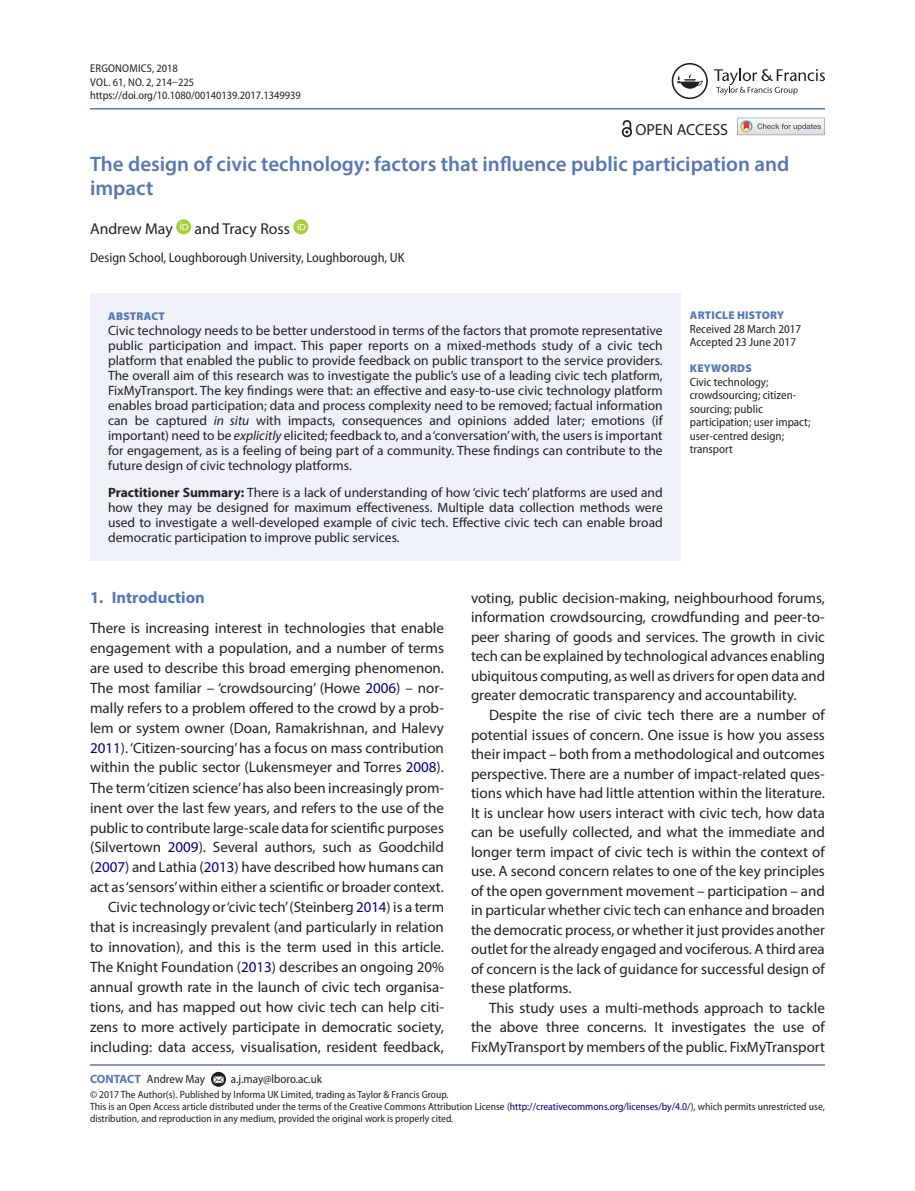
<style>
.page{position:relative;width:915px;height:1191px;background:#fff}
.page>*{position:absolute;margin:0;border:0;box-sizing:border-box;transform-origin:0 0}
.t1{font:600 21px/24px "Myriad Pro";color:#5477b3}
.t2{font:700 16.5px "Myriad Pro";color:#5477b3}
.t3{font:16.05px "Myriad Pro";color:#231f20}
.t4{font:15.75px "Myriad Pro";color:#231f20}
.t5{font:15px/20px "Myriad Pro";color:#231f20;text-align:justify}
.t6{font:13.5px/15px "Myriad Pro";color:#231f20;text-align:justify}
.t7{font:semi-condensed 13.5px "Myriad Pro";color:#231f20}
.t8{font:semi-condensed 12px/13.5px "Myriad Pro";color:#231f20}
.t9{font:semi-condensed 11.25px/13.5px "Myriad Pro";color:#231f20}
.t10{font:900 11.25px "Myriad Pro";letter-spacing:.02em;color:#5477b3}
.t11{font:semi-condensed 10.5px/12px "Myriad Pro";color:#231f20}
.s1{font-style:italic}
.s2{font-weight:700}
.s3{color:#000080}
.s4{font-weight:700;font-stretch:normal;color:#5477b3}
</style>
<div class="page">
<hr style="left:90px;top:108px;width:734px;height:2px;background:#5477b3">
<div style="left:90px;top:293px;width:590px;height:195px;background:#eef1f7"></div>
<div style="left:90px;top:455px;width:590px;height:105px;background:#eef1f7"></div>
<svg style="left:176px;top:219px;width:15px;height:15px"></svg>
<svg style="left:180px;top:222px;width:8px;height:8px"></svg>
<svg style="left:293px;top:219px;width:15px;height:15px"></svg>
<svg style="left:297px;top:222px;width:8px;height:8px"></svg>
<hr style="left:90px;top:1064px;width:734px;height:1px;background:#5477b3">
<svg style="left:211px;top:1071px;width:15px;height:15px"></svg>
<svg style="left:213px;top:1076px;width:10px;height:6px"></svg>
<svg style="left:713px;top:69px;width:111px;height:26px"></svg>
<svg style="left:671px;top:63px;width:36px;height:36px"></svg>
<svg style="left:621px;top:120px;width:10px;height:17px"></svg>
<svg style="left:737px;top:118px;width:87px;height:17px"></svg>
<p class="t9" style="left:90px;top:62px;width:212px">Ergonomics, 2018<br>VOL. 61, NO. 2, 214–225 https://doi.org/10.1080/00140139.2017.1349939</p>
<p class="t3" style="left:635px;top:120px;width:94px">OPEN ACCESS</p>
<h1 class="t1" style="left:90px;top:151px;width:700px">The design of civic technology: factors that influence public participation and impact</h1>
<p class="t4" style="left:90px;top:219px;width:84px">Andrew May</p>
<p class="t4" style="left:194px;top:219px;width:97px">and Tracy Ross</p>
<p class="t7" style="left:90px;top:250px;width:316px">Design School, Loughborough University, Loughborough, UK</p>
<p class="t10" style="left:108px;top:309px;width:58px">ABSTRACT</p>
<p class="t6" style="left:108px;top:322px;width:556px">Civic technology needs to be better understood in terms of the factors that promote representative public participation and impact. This paper reports on a mixed-methods study of a civic tech platform that enabled the public to provide feedback on public transport to the service providers.<br>The overall aim of this research was to investigate the public’s use of a leading civic tech platform, FixMyTransport. The key findings were that: an effective and easy-to-use civic technology platform enables broad participation; data and process complexity need to be removed; factual information can be captured <span class="s1">in situ</span> with impacts, consequences and opinions added later; emotions (if important) need to be <span class="s1">explicitly</span> elicited; feedback to, and a ‘conversation’ with, the users is important for engagement, as is a feeling of being part of a community. These findings can contribute to the future design of civic technology platforms.</p>
<p class="t6" style="left:108px;top:485px;width:556px"><span class="s2">Practitioner Summary:</span> There is a lack of understanding of how ‘civic tech’ platforms are used and how they may be designed for maximum effectiveness. Multiple data collection methods were used to investigate a well-developed example of civic tech. Effective civic tech can enable broad democratic participation to improve public services.</p>
<p class="t10" style="left:689px;top:309px;width:96px">ARTICLE HISTORY</p>
<p class="t8" style="left:689px;top:322px;width:113px">Received 28 March 2017<br>Accepted 23 June 2017</p>
<p class="t10" style="left:689px;top:362px;width:63px">KEYWORDS</p>
<p class="t8" style="left:689px;top:375px;width:122px">Civic technology; crowdsourcing; citizen&shy;sourcing; public participation; user impact; user-centred design; transport</p>
<p class="t2" style="left:90px;top:586px;width:116px">1. Introduction</p>
<p class="t5" style="left:90px;top:617px;width:355px;text-align:right">There is increasing interest in technologies that enable engagement with a population, and a number of terms are used to describe this broad emerging phenomenon.<br>The most familiar – ‘crowdsourcing’ (Howe <span class="s3">2006</span>) – nor&shy;mally refers to a problem offered to the crowd by a prob&shy;lem or system owner (Doan, Ramakrishnan, and Halevy <span class="s3">2011</span>). ‘Citizen-sourcing’ has a focus on mass contribution within the public sector (Lukensmeyer and Torres <span class="s3">2008</span>).<br>The term ‘citizen science’ has also been increasingly prom&shy;inent over the last few years, and refers to the use of the public to contribute large-scale data for scientific purposes (Silvertown <span class="s3">2009</span>). Several authors, such as Goodchild (<span class="s3">2007</span>) and Lathia (<span class="s3">2013</span>) have described how humans can act as ‘sensors’ within either a scientific or broader context.<br>Civic technology or ‘civic tech’ (Steinberg <span class="s3">2014</span>) is a term that is increasingly prevalent (and particularly in relation to innovation), and this is the term used in this article.<br>The Knight Foundation (<span class="s3">2013</span>) describes an ongoing 20% annual growth rate in the launch of civic tech organisa&shy;tions, and has mapped out how civic tech can help citi&shy;zens to more actively participate in democratic society, including: data access, visualisation, resident feedback,</p>
<p class="t5" style="left:471px;top:588px;width:355px;line-height:19.5px">voting, public decision-making, neighbourhood forums, information crowdsourcing, crowdfunding and peer-to&shy;peer sharing of goods and services. The growth in civic tech can be explained by technological advances enabling ubiquitous computing, as well as drivers for open data and greater democratic transparency and accountability.</p>
<p class="t5" style="left:471px;top:705px;width:355px;line-height:19.5px;text-indent:18px">Despite the rise of civic tech there are a number of potential issues of concern. One issue is how you assess their impact – both from a methodological and outcomes perspective. There are a number of impact-related ques&shy;tions which have had little attention within the literature.<br>It is unclear how users interact with civic tech, how data can be usefully collected, and what the immediate and longer term impact of civic tech is within the context of use. A second concern relates to one of the key principles of the open government movement – participation – and in particular whether civic tech can enhance and broaden the democratic process, or whether it just provides another outlet for the already engaged and vociferous. A third area of concern is the lack of guidance for successful design of these platforms.</p>
<p class="t5" style="left:471px;top:998px;width:355px;line-height:19.5px;text-indent:18px">This study uses a multi-methods approach to tackle the above three concerns. It investigates the use of FixMyTransport by members of the public. FixMyTransport</p>
<p class="t11" style="left:90px;top:1088px;width:736px">© 2017 The Author(s). Published by Informa UK Limited, trading as Taylor &amp; Francis Group.<br>This is an Open Access article distributed under the terms of the Creative Commons Attribution License (<span class="s3">http://creativecommons.org/licenses/by/4.0/</span>), which permits unrestricted use, distribution, and reproduction in any medium, provided the original work is properly cited.</p>
<p class="t8" style="left:90px;top:1072px;width:116px"><span class="s4">CONTACT</span> Andrew May</p>
<p class="t8" style="left:231px;top:1072px;width:93px">a.j.may@lboro.ac.uk</p>
</div>
